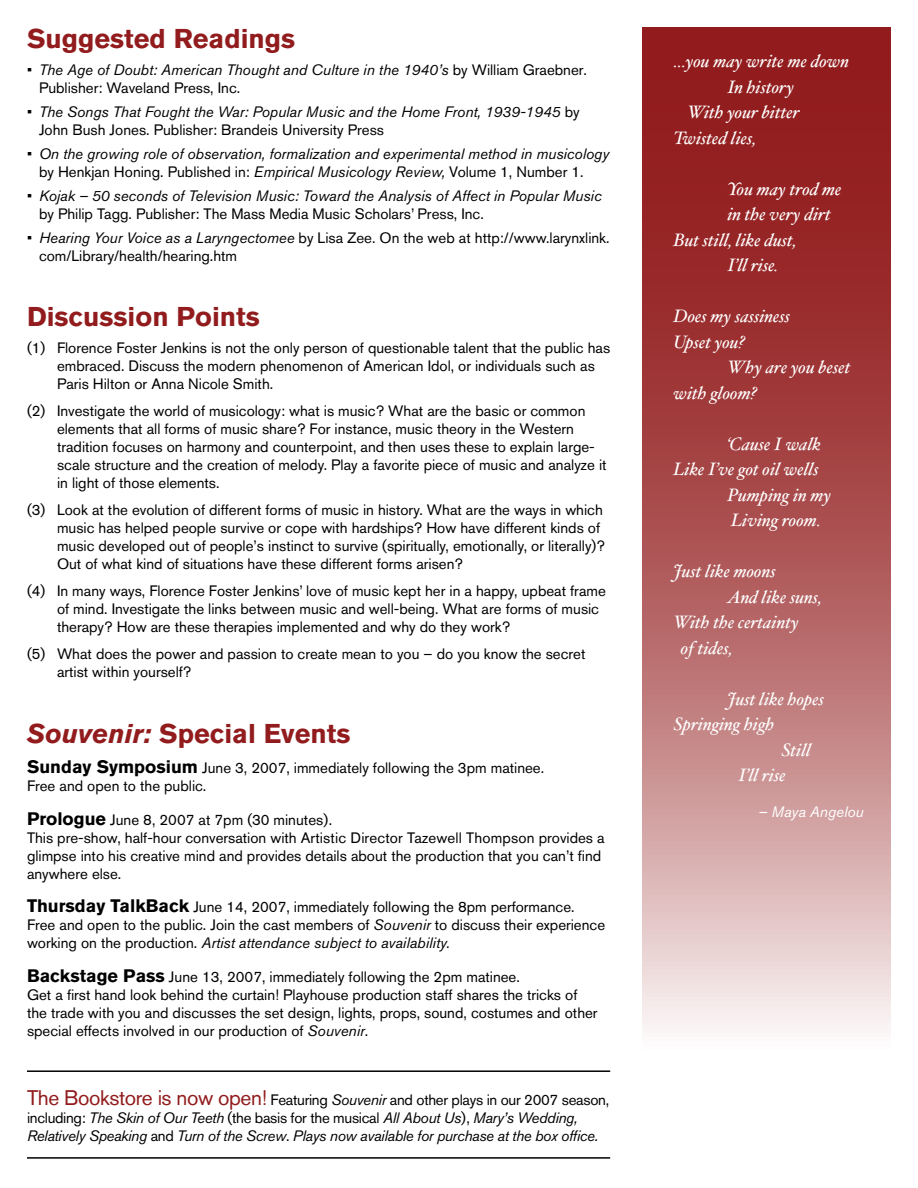
<style>
.page{position:relative;width:918px;height:1188px;background:#fff}
.page>*{position:absolute;margin:0;border:0;box-sizing:border-box;transform-origin:0 0}
.t1{font:700 27px "Akzidenz Grotesk BQ";color:#921c1d}
.t2{font:italic 18px "Hoefler Text";color:#fff}
.t3{font:15px/18px "Akzidenz Grotesk BQ";color:#000}
.t4{font:italic 15px/18px "Akzidenz Grotesk BQ";color:#000}
.t5{font:italic 15px/18px "Akzidenz Grotesk BQ";letter-spacing:-.02em;color:#000}
.t6{font:italic 15px "Akzidenz Grotesk BQ";color:#fff}
.s1{font-style:normal}
.s2{font-style:italic}
.s3{font-weight:700;font-size:18px}
.s4{font-style:normal;font-size:21px;color:#921c1d}
</style>
<div class="page">
<svg style="left:643px;top:27px;width:248px;height:1001px;background:#b46263"></svg>
<hr style="left:27px;top:1070px;width:583px;height:2px;background:#000">
<hr style="left:27px;top:1157px;width:583px;height:2px;background:#000">
<p class="t1" style="left:27px;top:23px;width:270px">Suggested Readings</p>
<p class="t4" style="left:39px;top:60px;width:550px;text-indent:-12px"><span class="s1">•</span> The Age of Doubt: American Thought and Culture in the 1940’s <span class="s1">by William Graebner.<br>Publisher: Waveland Press, Inc.</span></p>
<p class="t4" style="left:39px;top:102px;width:542px;text-indent:-12px"><span class="s1">•</span> The Songs That Fought the War: Popular Music and the Home Front, 1939-1945 <span class="s1">by<br>John Bush Jones. Publisher: Brandeis University Press</span></p>
<p class="t4" style="left:39px;top:144px;width:572px;text-indent:-12px"><span class="s1">•</span> On the growing role of observation, formalization and experimental method in musicology <span class="s1">by Henkjan Honing. Published in:</span> Empirical Musicology Review, <span class="s1">Volume 1, Number 1.</span></p>
<p class="t4" style="left:39px;top:186px;width:564px;text-indent:-12px"><span class="s1">•</span> Kojak – 50 seconds of Television Music: Toward the Analysis of Affect in Popular Music <span class="s1">by Philip Tagg. Publisher: The Mass Media Music Scholars’ Press, Inc.</span></p>
<p class="t3" style="left:39px;top:228px;width:572px;text-indent:-12px">• <span class="s2">Hearing Your Voice as a Laryngectomee</span> by Lisa Zee. On the web at http://www.larynxlink. com/Library/health/hearing.htm</p>
<p class="t1" style="left:27px;top:301px;width:234px">Discussion Points</p>
<p class="t3" style="left:57px;top:339px;width:555px;text-indent:-30px">(1) Florence Foster Jenkins is not the only person of questionable talent that the public has embraced. Discuss the modern phenomenon of American Idol, or individuals such as<br>Paris Hilton or Anna Nicole Smith.</p>
<p class="t3" style="left:57px;top:402px;width:551px;text-indent:-30px">(2) Investigate the world of musicology: what is music? What are the basic or common elements that all forms of music share? For instance, music theory in the Western tradition focuses on harmony and counterpoint, and then uses these to explain large&shy;scale structure and the creation of melody. Play a favorite piece of music and analyze it in light of those elements.</p>
<p class="t3" style="left:57px;top:501px;width:549px;text-indent:-30px">(3) Look at the evolution of different forms of music in history. What are the ways in which music has helped people survive or cope with hardships? How have different kinds of music developed out of people’s instinct to survive (spiritually, emotionally, or literally)?<br>Out of what kind of situations have these different forms arisen?</p>
<p class="t3" style="left:57px;top:582px;width:550px;text-indent:-30px">(4) In many ways, Florence Foster Jenkins’ love of music kept her in a happy, upbeat frame of mind. Investigate the links between music and well-being. What are forms of music therapy? How are these therapies implemented and why do they work?</p>
<p class="t3" style="left:57px;top:645px;width:530px;text-indent:-30px">(5) What does the power and passion to create mean to you – do you know the secret artist within yourself?</p>
<p class="t1" style="left:27px;top:718px;width:325px"><span class="s2">Souvenir:</span> Special Events</p>
<p class="t3" style="left:27px;top:759px;width:519px"><span class="s3">Sunday Symposium</span> June 3, 2007, immediately following the 3pm matinee.</p>
<p class="t3" style="left:27px;top:777px;width:181px">Free and open to the public.</p>
<p class="t3" style="left:27px;top:810px;width:307px"><span class="s3">Prologue</span> June 8, 2007 at 7pm (30 minutes).</p>
<p class="t3" style="left:27px;top:828px;width:579px">This pre-show, half-hour conversation with Artistic Director Tazewell Thompson provides a glimpse into his creative mind and provides details about the production that you can’t find anywhere else.</p>
<p class="t3" style="left:27px;top:898px;width:549px"><span class="s3">Thursday TalkBack</span> June 14, 2007, immediately following the 8pm performance.</p>
<p class="t3" style="left:27px;top:916px;width:580px">Free and open to the public. Join the cast members of <span class="s2">Souvenir</span> to discuss their experience working on the production. <span class="s2">Artist attendance subject to availability.</span></p>
<p class="t3" style="left:27px;top:968px;width:494px"><span class="s3">Backstage Pass</span> June 13, 2007, immediately following the 2pm matinee.</p>
<p class="t3" style="left:27px;top:986px;width:572px">Get a first hand look behind the curtain! Playhouse production staff shares the tricks of the trade with you and discusses the set design, lights, props, sound, costumes and other special effects involved in our production of <span class="s2">Souvenir</span>.</p>
<p class="t5" style="left:27px;top:1090px;width:584px"><span class="s4">The Bookstore is now open!</span> <span class="s1">Featuring</span> Souvenir <span class="s1">and other plays in our 2007 season, including:</span> The Skin of Our Teeth <span class="s1">(the basis for the musical</span> All About Us<span class="s1">),</span> Mary’s Wedding,<br>Relatively Speaking <span class="s1">and</span> Turn of the Screw<span class="s1">.</span> Plays now available for purchase at the box office.</p>
<p class="t2" style="left:674px;top:51px;width:177px">…you may write me down</p>
<p class="t2" style="left:728px;top:76px;width:68px">In history</p>
<p class="t2" style="left:688px;top:102px;width:114px">With your bitter</p>
<p class="t2" style="left:674px;top:127px;width:84px">Twisted lies,</p>
<p class="t2" style="left:728px;top:178px;width:116px">You may trod me</p>
<p class="t2" style="left:728px;top:204px;width:105px">in the very dirt</p>
<p class="t2" style="left:674px;top:229px;width:124px">But still, like dust,</p>
<p class="t2" style="left:728px;top:255px;width:52px">I’ll rise.</p>
<p class="t2" style="left:674px;top:306px;width:118px">Does my sassiness</p>
<p class="t2" style="left:674px;top:331px;width:73px">Upset you?</p>
<p class="t2" style="left:728px;top:357px;width:125px">Why are you beset</p>
<p class="t2" style="left:674px;top:382px;width:85px">with gloom?</p>
<p class="t2" style="left:728px;top:433px;width:95px">‘Cause I walk</p>
<p class="t2" style="left:674px;top:459px;width:147px">Like I’ve got oil wells</p>
<p class="t2" style="left:728px;top:484px;width:105px">Pumping in my</p>
<p class="t2" style="left:731px;top:510px;width:91px">Living room.</p>
<p class="t2" style="left:674px;top:561px;width:104px">Just like moons</p>
<p class="t2" style="left:728px;top:586px;width:96px">And like suns,</p>
<p class="t2" style="left:674px;top:612px;width:127px">With the certainty</p>
<p class="t2" style="left:681px;top:637px;width:53px">of tides,</p>
<p class="t2" style="left:728px;top:688px;width:98px">Just like hopes</p>
<p class="t2" style="left:674px;top:714px;width:102px">Springing high</p>
<p class="t2" style="left:782px;top:739px;width:31px">Still</p>
<p class="t2" style="left:739px;top:765px;width:49px">I’ll rise</p>
<p class="t6" style="left:758px;top:803px;width:107px">– Maya Angelou</p>
</div>
